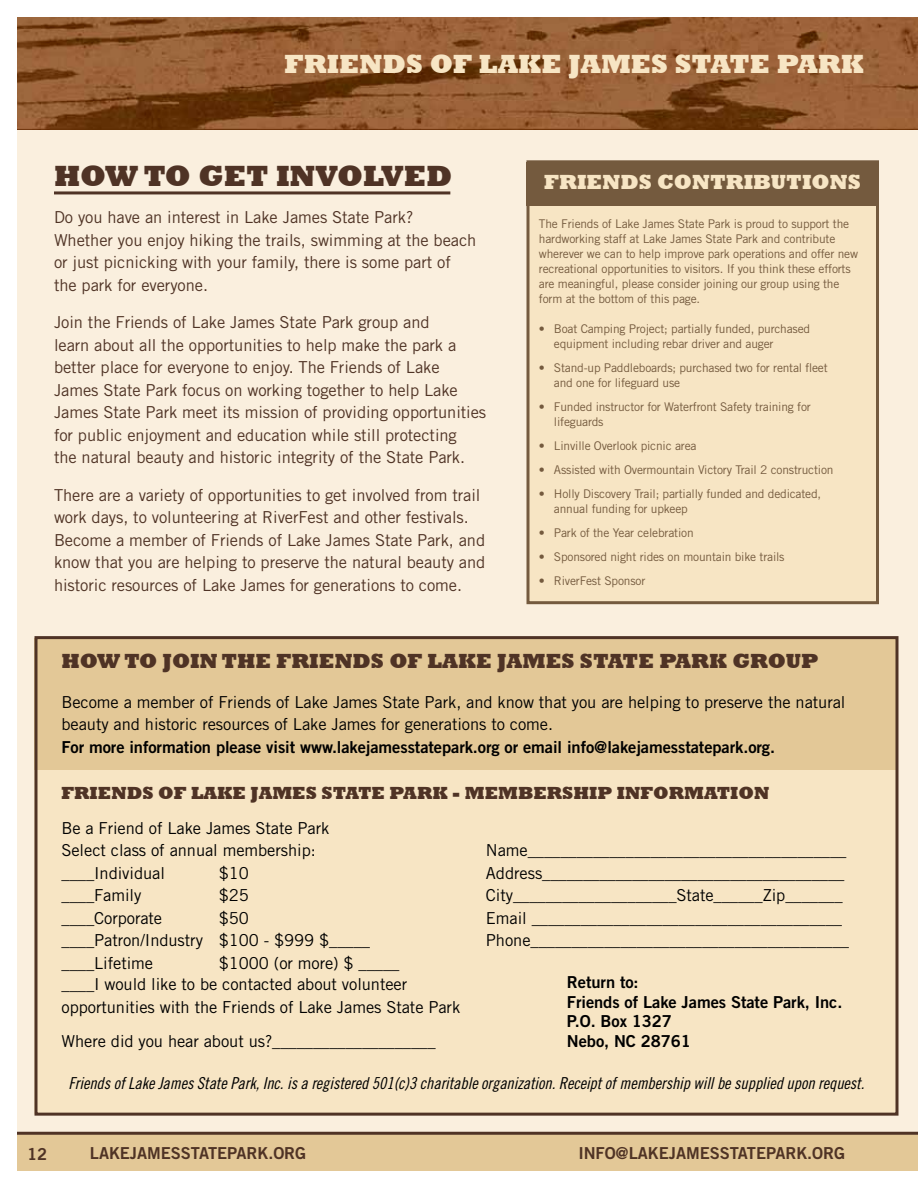
<style>
.page{position:relative;width:918px;height:1188px;background:#fff}
.page>*{position:absolute;margin:0;border:0;box-sizing:border-box;transform-origin:0 0}
.t1{font:800 30px "Rockwell";letter-spacing:-.015em;color:#4f3325}
.t2{font:800 27px "Rockwell";color:#f7e5c4}
.t3{font:800 21px "Rockwell";color:#4f3325}
.t4{font:800 21px "Rockwell";color:#f7e5c4}
.t5{font:800 18px "Rockwell";color:#4f3325}
.t6{font:16.5px/22.5px "Trade Gothic";letter-spacing:-.005em;color:#4f3325}
.t7{font:16.5px/22.5px "Trade Gothic";letter-spacing:-.005em;color:#000}
.t8{font:16.5px/19.5px "Trade Gothic Bold Two";letter-spacing:-.005em;color:#000}
.t9{font:16.5px "Trade Gothic Cond Eighteen Obl";letter-spacing:-.005em;color:#000}
.t10{font:16.5px "Trade Gothic Bold Two";letter-spacing:-.005em;color:#4f3325}
.t11{font:12px/15px "Trade Gothic";letter-spacing:-.015em;color:#745a3e}
</style>
<div class="page">
<div style="left:17px;top:18px;width:900px;height:1121px;background:#faefde"></div>
<img style="left:17px;top:17px;width:901px;height:113px">
<div style="left:17px;top:1134px;width:901px;height:37px;background:#e3c897"></div>
<hr style="left:17px;top:1132px;width:901px;height:3px;background:#4f3325">
<div style="left:34px;top:638px;width:864px;height:470px;background:#e3c897"></div>
<div style="left:34px;top:770px;width:864px;height:343px;background:#f7e5c4"></div>
<hr style="left:54px;top:191px;width:396px;height:3px;background:#4f3325">
<div style="left:34px;top:636px;width:864px;height:480px;border:3px solid #4f3325"></div>
<div style="left:526px;top:160px;width:353px;height:444px;background:#f7e5c4;border:3px solid #745a3e"></div>
<div style="left:526px;top:162px;width:352px;height:44px;background:#745a3e"></div>
<h2 class="t2" style="left:285px;top:48px;width:40px">FRIENDS</h2>
<h2 class="t2" style="left:430px;top:48px;width:174px">OF LAKE JAMES</h2>
<h2 class="t2" style="left:675px;top:48px;width:20px">STATE</h2>
<h2 class="t2" style="left:777px;top:48px;width:89px">PAR K</h2>
<h1 class="t1" style="left:54px;top:158px;width:168px">HOWTOGET</h1>
<h1 class="t1" style="left:276px;top:158px;width:152px">INVOLVED</h1>
<p class="t6" style="left:54px;top:206px;width:424px">Do you have an interest in Lake James State Park?<br>Whether you enjoy hiking the trails, swimming at the beach or just picnicking with your family, there is some part of the park for everyone.</p>
<p class="t6" style="left:54px;top:311px;width:434px">Join the Friends of Lake James State Park group and<br>learn about all the opportunities to help make the park a better place for everyone to enjoy. The Friends of Lake James State Park focus on working together to help Lake James State Park meet its mission of providing opportunities for public enjoyment and education while still protecting<br>the natural beauty and historic integrity of the State Park.</p>
<p class="t6" style="left:54px;top:483px;width:433px">There are a variety of opportunities to get involved from trail work days, to volunteering at RiverFest and other festivals.<br>Become a member of Friends of Lake James State Park, and know that you are helping to preserve the natural beauty and historic resources of Lake James for generations to come.</p>
<p class="t4" style="left:544px;top:170px;width:32px">FRIENDS</p>
<p class="t4" style="left:657px;top:170px;width:34px">CONTRI</p>
<p class="t4" style="left:753px;top:170px;width:49px">BUTIONS</p>
<p class="t11" style="left:539px;top:216px;width:321px">The Friends of Lake James State Park is proud to support the hardworking staff at Lake James State Park and contribute wherever we can to help improve park operations and offer new recreational opportunities to visitors. If you think these efforts are meaningful, please consider joining our group using the form at the bottom of this page.</p>
<p class="t11" style="left:554px;top:321px;width:258px;text-indent:-15px">• Boat Camping Project; partially funded, purchased equipment including rebar driver and auger</p>
<p class="t11" style="left:554px;top:360px;width:275px;text-indent:-15px">• Stand-up Paddleboards; purchased two for rental fleet and one for lifeguard use</p>
<p class="t11" style="left:554px;top:399px;width:258px;text-indent:-15px">• Funded instructor for Waterfront Safety training for lifeguards</p>
<p class="t11" style="left:539px;top:438px;width:159px">• Linville Overlook picnic area</p>
<p class="t11" style="left:539px;top:462px;width:296px">• Assisted with Overmountain Victory Trail 2 construction</p>
<p class="t11" style="left:554px;top:486px;width:269px;text-indent:-15px">• Holly Discovery Trail; partially funded and dedicated, annual funding for upkeep</p>
<p class="t11" style="left:539px;top:525px;width:156px">• Park of the Year celebration</p>
<p class="t11" style="left:539px;top:549px;width:247px">• Sponsored night rides on mountain bike trails</p>
<p class="t11" style="left:539px;top:573px;width:108px">• RiverFest Sponsor</p>
<p class="t3" style="left:62px;top:649px;width:127px">HOW TO JOIN</p>
<p class="t3" style="left:221px;top:649px;width:87px">THE FRIENDS</p>
<p class="t3" style="left:389px;top:649px;width:135px">OF LAKE JAMES</p>
<p class="t3" style="left:580px;top:649px;width:16px">STATE</p>
<p class="t3" style="left:659px;top:649px;width:92px">PAR K GRO</p>
<p class="t3" style="left:786px;top:649px;width:34px">UP</p>
<p class="t7" style="left:62px;top:691px;width:786px">Become a member of Friends of Lake James State Park, and know that you are helping to preserve the natural beauty and historic resources of Lake James for generations to come.</p>
<p class="t8" style="left:62px;top:737px;width:715px">For more information please visit www.lakejamesstatepark.org or email info@lakejamesstatepark.org.</p>
<p class="t5" style="left:62px;top:783px;width:27px">FRIENDS</p>
<p class="t5" style="left:158px;top:783px;width:116px">OF LAKE JAMES</p>
<p class="t5" style="left:322px;top:783px;width:14px">STATE</p>
<p class="t5" style="left:390px;top:783px;width:94px">PAR K - MEM</p>
<p class="t5" style="left:518px;top:783px;width:30px">BERS</p>
<p class="t5" style="left:574px;top:783px;width:96px">HIP INFORMATION</p>
<p class="t7" style="left:62px;top:816px;width:269px">Be a Friend of Lake James State Park<br>Select class of annual membership:</p>
<p class="t7" style="left:486px;top:839px;width:362px">Name_______________________________________</p>
<p class="t7" style="left:62px;top:861px;width:105px">____Individual</p>
<p class="t7" style="left:219px;top:861px;width:32px">$10</p>
<p class="t7" style="left:486px;top:861px;width:360px">Address_____________________________________</p>
<p class="t7" style="left:62px;top:884px;width:81px">____Family</p>
<p class="t7" style="left:219px;top:884px;width:32px">$25</p>
<p class="t7" style="left:486px;top:884px;width:358px">City____________________State______Zip_______</p>
<p class="t7" style="left:62px;top:906px;width:102px">____Corporate</p>
<p class="t7" style="left:219px;top:906px;width:32px">$50</p>
<p class="t7" style="left:486px;top:906px;width:358px">Email ______________________________________</p>
<p class="t7" style="left:62px;top:929px;width:310px">____Patron/Industry $100 - $999 $_____</p>
<p class="t7" style="left:486px;top:929px;width:365px">Phone_______________________________________</p>
<p class="t7" style="left:62px;top:951px;width:93px">____Lifetime</p>
<p class="t7" style="left:219px;top:951px;width:182px">$1000 (or more) $ _____</p>
<p class="t8" style="left:567px;top:972px;width:277px">Return to:<br>Friends of Lake James State Park, Inc.<br>P.O. Box 1327<br>Nebo, NC 28761</p>
<p class="t7" style="left:62px;top:973px;width:400px">____I would like to be contacted about volunteer opportunities with the Friends of Lake James State Park</p>
<p class="t7" style="left:62px;top:1030px;width:376px">Where did you hear about us?____________________</p>
<p class="t9" style="left:69px;top:1073px;width:797px">Friends of Lake James State Park, Inc. is a registered 501(c)3 charitable organization. Receipt of membership will be supplied upon request.</p>
<p class="t10" style="left:27px;top:1144px;width:22px">12</p>
<p class="t10" style="left:90px;top:1143px;width:218px">LAKEJAMESSTATEPARK.ORG</p>
<p class="t10" style="left:578px;top:1143px;width:268px">INFO@LAKEJAMESSTATEPARK.ORG</p>
</div>
